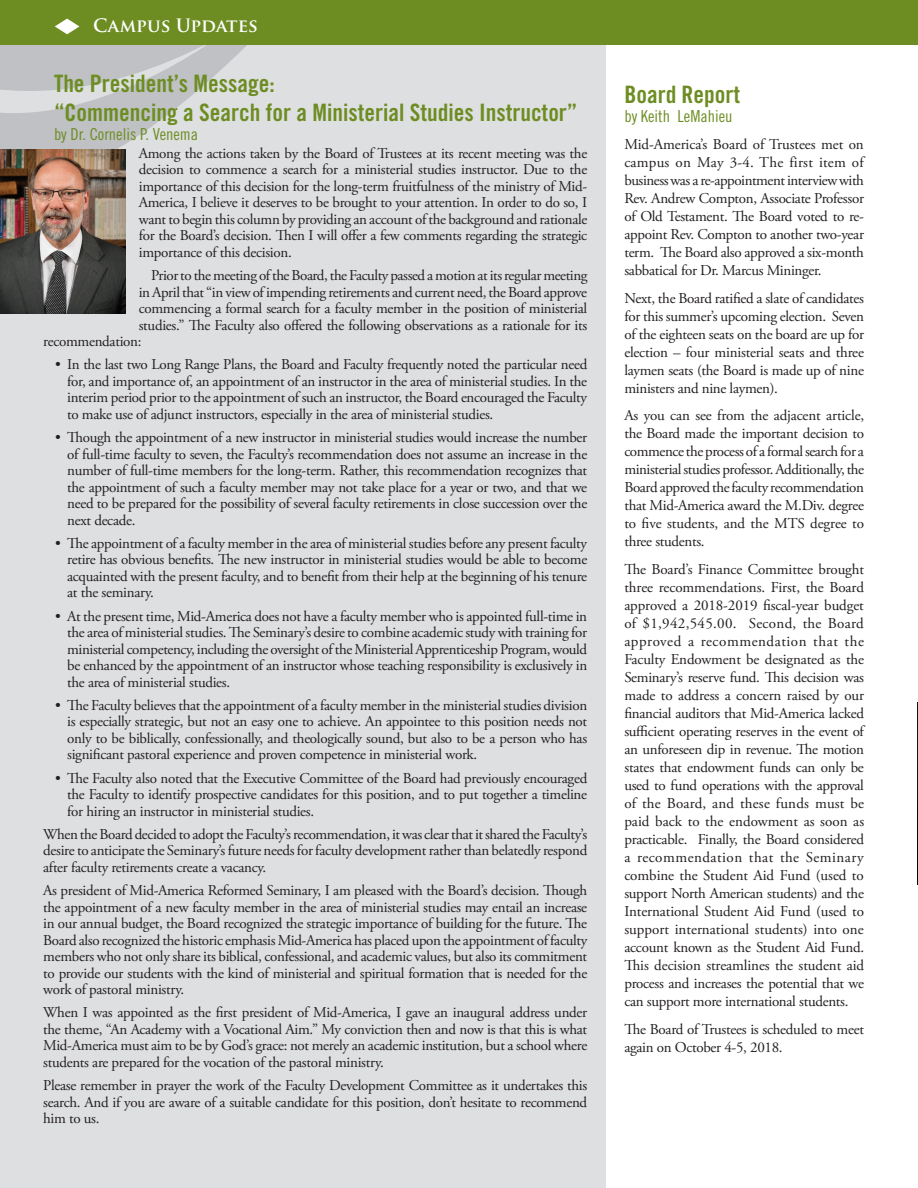
<style>
.page{position:relative;width:918px;height:1188px;background:#fff}
.page>*{position:absolute;margin:0;border:0;box-sizing:border-box;transform-origin:0 0}
.t1{font:24px/28.8px "Trade Gothic LT Std Bd Cn 20";color:#6d8d23}
.t2{font:700 18px "Trajan Pro";color:#fff}
.t3{font:16.5px "Trade Gothic LT Std Cn 18";color:#6d8d23}
.t4{font:15px/18px "Adobe Garamond Pro";letter-spacing:-.02em;color:#231f20;text-align:justify}
</style>
<div class="page">
<div style="left:0;top:42px;width:605px;height:1146px;background:#dedfe1"></div>
<svg style="left:0;top:44px;width:279px;height:193px"></svg>
<div style="left:0;top:0;width:918px;height:44px;background:#6d8d23"></div>
<svg style="left:55px;top:19px;width:24px;height:15px"></svg>
<img style="left:0;top:149px;width:125px;height:164px">
<img style="left:917px;top:702px;width:1px;height:183px">
<p class="t2" style="left:93px;top:14px;width:166px">Campus Updates</p>
<p class="t1" style="left:54px;top:69px;width:525px">The President’s Message:<br>“Commencing a Search for a Ministerial Studies Instructor”</p>
<p class="t3" style="left:54px;top:125px;width:146px">by Dr. Cornelis P. Venema</p>
<p class="t4" style="left:139px;top:145px;width:450px;line-height:16.5px">Among the actions taken by the Board of Trustees at its recent meeting was the decision to commence a search for a ministerial studies instructor. Due to the importance of this decision for the long-term fruitfulness of the ministry of Mid-America, I believe it deserves to be brought to your attention. In order to do so, I want to begin this column by providing an account of the background and rationale for the Board’s decision. Then I will offer a few comments regarding the strategic importance of this decision.</p>
<p class="t4" style="left:151px;top:267px;width:438px">Prior to the meeting of the Board, the Faculty passed a motion at its regular meeting</p>
<p class="t4" style="left:139px;top:283px;width:450px">in April that “in view of impending retirements and current need, the Board approve</p>
<p class="t4" style="left:139px;top:300px;width:450px">commencing a formal search for a faculty member in the position of ministerial</p>
<p class="t4" style="left:139px;top:316px;width:450px">studies.” The Faculty also offered the following observations as a rationale for its</p>
<p class="t4" style="left:43px;top:333px;width:100px">recommendation:</p>
<p class="t4" style="left:67px;top:357px;width:522px;line-height:16.5px;text-indent:-12px">• In the last two Long Range Plans, the Board and Faculty frequently noted the particular need for, and importance of, an appointment of an instructor in the area of ministerial studies. In the interim period prior to the appointment of such an instructor, the Board encouraged the Faculty to make use of adjunct instructors, especially in the area of ministerial studies.</p>
<p class="t4" style="left:67px;top:430px;width:522px;line-height:16.5px;text-indent:-12px">• Though the appointment of a new instructor in ministerial studies would increase the number of full-time faculty to seven, the Faculty’s recommendation does not assume an increase in the number of full-time members for the long-term. Rather, this recommendation recognizes that the appointment of such a faculty member may not take place for a year or two, and that we need to be prepared for the possibility of several faculty retirements in close succession over the next decade.</p>
<p class="t4" style="left:67px;top:535px;width:522px;line-height:16.5px;text-indent:-12px">• The appointment of a faculty member in the area of ministerial studies before any present faculty retire has obvious benefits. The new instructor in ministerial studies would be able to become acquainted with the present faculty, and to benefit from their help at the beginning of his tenure at the seminary.</p>
<p class="t4" style="left:67px;top:608px;width:522px;line-height:16.5px;text-indent:-12px">• At the present time, Mid-America does not have a faculty member who is appointed full-time in the area of ministerial studies. The Seminary’s desire to combine academic study with training for ministerial competency, including the oversight of the Ministerial Apprenticeship Program, would be enhanced by the appointment of an instructor whose teaching responsibility is exclusively in the area of ministerial studies.</p>
<p class="t4" style="left:67px;top:697px;width:522px;line-height:16.5px;text-indent:-12px">• The Faculty believes that the appointment of a faculty member in the ministerial studies division is especially strategic, but not an easy one to achieve. An appointee to this position needs not only to be biblically, confessionally, and theologically sound, but also to be a person who has significant pastoral experience and proven competence in ministerial work.</p>
<p class="t4" style="left:67px;top:770px;width:522px;line-height:16.5px;text-indent:-12px">• The Faculty also noted that the Executive Committee of the Board had previously encouraged the Faculty to identify prospective candidates for this position, and to put together a timeline for hiring an instructor in ministerial studies.</p>
<p class="t4" style="left:43px;top:826px;width:546px;line-height:16.5px">When the Board decided to adopt the Faculty’s recommendation, it was clear that it shared the Faculty’s desire to anticipate the Seminary’s future needs for faculty development rather than belatedly respond after faculty retirements create a vacancy.</p>
<p class="t4" style="left:43px;top:883px;width:546px;line-height:16.5px">As president of Mid-America Reformed Seminary, I am pleased with the Board’s decision. Though the appointment of a new faculty member in the area of ministerial studies may entail an increase in our annual budget, the Board recognized the strategic importance of building for the future. The Board also recognized the historic emphasis Mid-America has placed upon the appointment of faculty members who not only share its biblical, confessional, and academic values, but also its commitment to provide our students with the kind of ministerial and spiritual formation that is needed for the work of pastoral ministry.</p>
<p class="t4" style="left:43px;top:1005px;width:546px;line-height:16.5px">When I was appointed as the first president of Mid-America, I gave an inaugural address under the theme, “An Academy with a Vocational Aim.” My conviction then and now is that this is what Mid-America must aim to be by God’s grace: not merely an academic institution, but a school where students are prepared for the vocation of the pastoral ministry.</p>
<p class="t4" style="left:43px;top:1078px;width:546px;line-height:16.5px">Please remember in prayer the work of the Faculty Development Committee as it undertakes this search. And if you are aware of a suitable candidate for this position, don’t hesitate to recommend him to us.</p>
<p class="t1" style="left:624px;top:79px;width:117px">Board Report</p>
<p class="t3" style="left:624px;top:107px;width:110px">by Keith LeMahieu</p>
<p class="t4" style="left:624px;top:136px;width:241px">Mid-America’s Board of Trustees met on campus on May 3-4. The first item of business was a re-appointment interview with Rev. Andrew Compton, Associate Professor of Old Testament. The Board voted to re&shy;appoint Rev. Compton to another two-year term. The Board also approved a six-month sabbatical for Dr. Marcus Mininger.</p>
<p class="t4" style="left:624px;top:289px;width:241px">Next, the Board ratified a slate of candidates for this summer’s upcoming election. Seven of the eighteen seats on the board are up for election – four ministerial seats and three laymen seats (the Board is made up of nine ministers and nine laymen).</p>
<p class="t4" style="left:624px;top:407px;width:241px">As you can see from the adjacent article, the Board made the important decision to commence the process of a formal search for a ministerial studies professor. Additionally, the Board approved the faculty recommendation that Mid-America award the M.Div. degree to five students, and the MTS degree to three students.</p>
<p class="t4" style="left:624px;top:561px;width:241px">The Board’s Finance Committee brought three recommendations. First, the Board approved a 2018-2019 fiscal-year budget of $1,942,545.00. Second, the Board approved a recommendation that the Faculty Endowment be designated as the Seminary’s reserve fund. This decision was made to address a concern raised by our financial auditors that Mid-America lacked sufficient operating reserves in the event of an unforeseen dip in revenue. The motion states that endowment funds can only be used to fund operations with the approval of the Board, and these funds must be paid back to the endowment as soon as practicable. Finally, the Board considered a recommendation that the Seminary combine the Student Aid Fund (used to support North American students) and the International Student Aid Fund (used to support international students) into one account known as the Student Aid Fund.<br>This decision streamlines the student aid process and increases the potential that we can support more international students.</p>
<p class="t4" style="left:624px;top:1020px;width:241px">The Board of Trustees is scheduled to meet again on October 4-5, 2018.</p>
</div>
